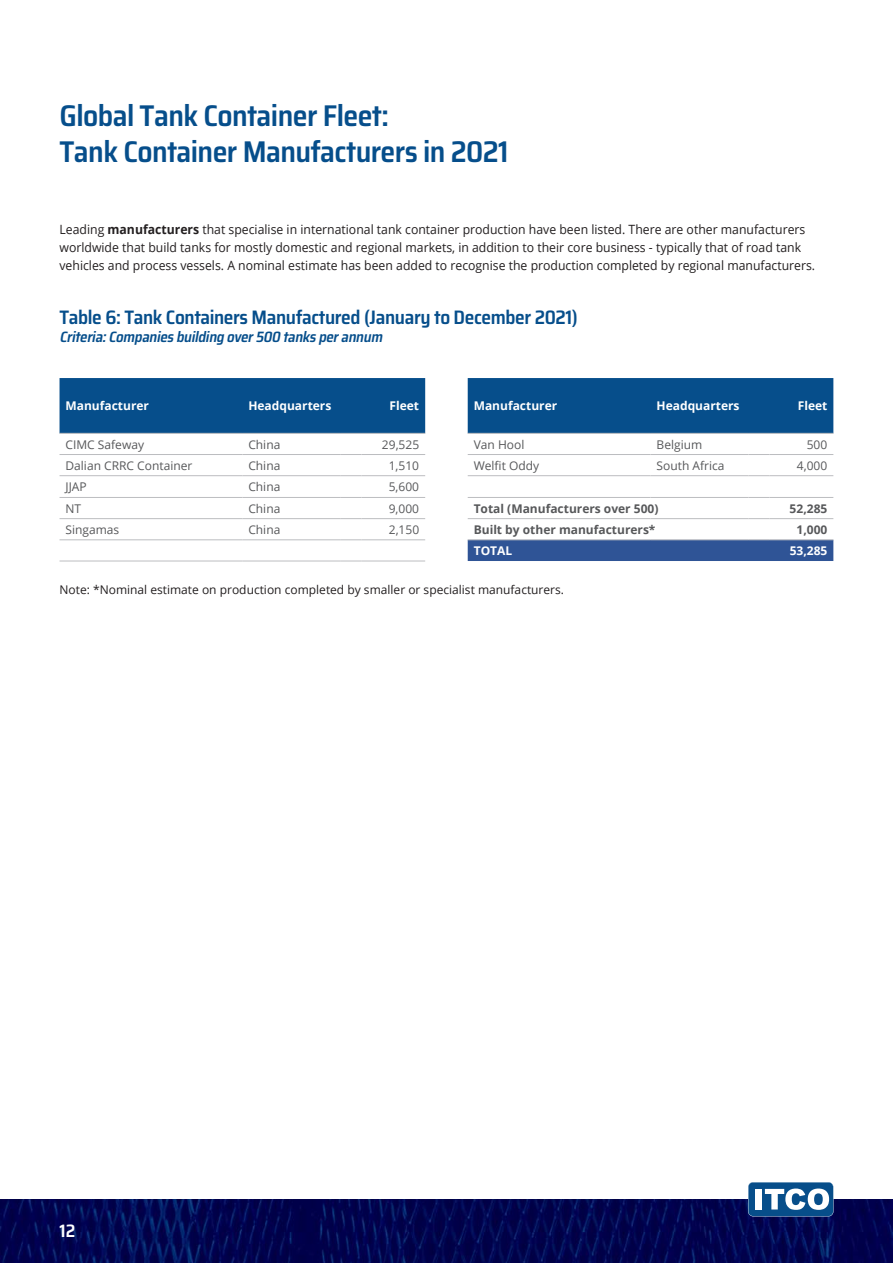
<style>
.page{position:relative;width:893px;height:1263px;background:#fff}
.page>*{position:absolute;margin:0;border:0;box-sizing:border-box;transform-origin:0 0}
.t1{font:600 semi-condensed 30px "Saira";letter-spacing:-.02em;color:#064e8b}
.t2{font:600 semi-condensed 19.5px "Saira";letter-spacing:-.02em;color:#064e8b}
.t3{font:600 semi-condensed 18px "Saira";color:#fff}
.t4{font:italic 600 semi-condensed 15px "Saira";color:#064e8b}
.t5{font:12.75px/18px "Open Sans";color:#231f20;scale:.96 1}
.t6{font:12px "Open Sans";color:#57585a}
.t7{font:12px "Open Sans";color:#231f20}
.t8{font:700 12px "Open Sans";color:#fff}
.t9{font:700 12px "Open Sans";color:#57585a}
.s1{font-weight:700}
</style>
<div class="page">
<img style="left:0;top:1199px;width:893px;height:64px">
<svg style="left:748px;top:1182px;width:85px;height:34px"></svg>
<hr style="left:60px;top:454px;width:182px;height:1px;background:#bcbdc0">
<hr style="left:242px;top:454px;width:98px;height:1px;background:#bcbdc0">
<svg style="left:340px;top:454px;width:21px;height:1px"></svg>
<hr style="left:361px;top:454px;width:64px;height:1px;background:#bcbdc0">
<hr style="left:468px;top:454px;width:183px;height:1px;background:#bcbdc0">
<hr style="left:651px;top:454px;width:97px;height:1px;background:#bcbdc0">
<svg style="left:748px;top:454px;width:22px;height:1px"></svg>
<hr style="left:770px;top:454px;width:63px;height:1px;background:#bcbdc0">
<hr style="left:60px;top:475px;width:182px;height:1px;background:#bcbdc0">
<hr style="left:242px;top:475px;width:98px;height:1px;background:#bcbdc0">
<svg style="left:340px;top:475px;width:21px;height:1px"></svg>
<hr style="left:361px;top:475px;width:64px;height:1px;background:#bcbdc0">
<hr style="left:468px;top:475px;width:183px;height:1px;background:#bcbdc0">
<hr style="left:651px;top:475px;width:97px;height:1px;background:#bcbdc0">
<svg style="left:748px;top:475px;width:22px;height:1px"></svg>
<hr style="left:770px;top:475px;width:63px;height:1px;background:#bcbdc0">
<hr style="left:60px;top:497px;width:182px;height:1px;background:#bcbdc0">
<hr style="left:242px;top:497px;width:98px;height:1px;background:#bcbdc0">
<svg style="left:340px;top:497px;width:21px;height:1px"></svg>
<hr style="left:361px;top:497px;width:64px;height:1px;background:#bcbdc0">
<svg style="left:748px;top:497px;width:22px;height:1px"></svg>
<hr style="left:770px;top:497px;width:63px;height:1px;background:#bcbdc0">
<hr style="left:60px;top:518px;width:182px;height:1px;background:#bcbdc0">
<hr style="left:242px;top:518px;width:98px;height:1px;background:#bcbdc0">
<svg style="left:340px;top:518px;width:21px;height:1px"></svg>
<hr style="left:361px;top:518px;width:64px;height:1px;background:#bcbdc0">
<svg style="left:748px;top:518px;width:22px;height:1px"></svg>
<hr style="left:770px;top:518px;width:63px;height:1px;background:#bcbdc0">
<hr style="left:60px;top:539px;width:182px;height:1px;background:#bcbdc0">
<hr style="left:242px;top:539px;width:98px;height:1px;background:#bcbdc0">
<svg style="left:340px;top:539px;width:21px;height:1px"></svg>
<hr style="left:361px;top:539px;width:64px;height:1px;background:#bcbdc0">
<svg style="left:60px;top:378px;width:773px;height:56px;background:#175992"></svg>
<hr style="left:361px;top:433px;width:64px;height:1px;background:#bcbdc0">
<div style="left:468px;top:539px;width:365px;height:22px;background:#2f5496"></div>
<hr style="left:770px;top:539px;width:63px;height:1px;background:#bcbdc0">
<hr style="left:60px;top:560px;width:182px;height:1px;background:#bcbdc0">
<hr style="left:242px;top:560px;width:98px;height:1px;background:#bcbdc0">
<svg style="left:340px;top:560px;width:21px;height:1px"></svg>
<hr style="left:361px;top:560px;width:64px;height:1px;background:#bcbdc0">
<hr style="left:468px;top:497px;width:183px;height:1px;background:#bcbdc0">
<hr style="left:651px;top:497px;width:97px;height:1px;background:#bcbdc0">
<hr style="left:468px;top:518px;width:183px;height:1px;background:#bcbdc0">
<hr style="left:651px;top:518px;width:97px;height:1px;background:#bcbdc0">
<hr style="left:468px;top:539px;width:183px;height:1px;background:#bcbdc0">
<hr style="left:651px;top:539px;width:97px;height:1px;background:#bcbdc0">
<p class="t1" style="left:60px;top:93px;width:331px">Global Tank Container Fleet:</p>
<p class="t1" style="left:60px;top:129px;width:451px">Tank Container Manufacturers in 2021</p>
<p class="t5" style="left:60px;top:220px;width:789px">Leading <span class="s1">manufacturers</span> that specialise in international tank container production have been listed. There are other manufacturers worldwide that build tanks for mostly domestic and regional markets, in addition to their core business - typically that of road tank vehicles and process vessels. A nominal estimate has been added to recognise the production completed by regional manufacturers.</p>
<p class="t2" style="left:60px;top:302px;width:520px">Table 6: Tank Containers Manufactured (January to December 2021)</p>
<p class="t4" style="left:60px;top:325px;width:328px">Criteria:Companiesbuildingover500 tanksperannum</p>
<p class="t8" style="left:66px;top:397px;width:85px">Manufacturer</p>
<p class="t8" style="left:248px;top:397px;width:85px">Headquarters</p>
<p class="t8" style="left:390px;top:397px;width:31px">Fleet</p>
<p class="t8" style="left:474px;top:397px;width:85px">Manufacturer</p>
<p class="t8" style="left:657px;top:397px;width:85px">Headquarters</p>
<p class="t8" style="left:798px;top:397px;width:31px">Fleet</p>
<p class="t6" style="left:66px;top:436px;width:80px">CIMC Safeway</p>
<p class="t6" style="left:248px;top:436px;width:34px">China</p>
<p class="t6" style="left:382px;top:436px;width:39px">29,525</p>
<p class="t6" style="left:474px;top:436px;width:52px">Van Hool</p>
<p class="t6" style="left:657px;top:436px;width:47px">Belgium</p>
<p class="t6" style="left:807px;top:436px;width:22px">500</p>
<p class="t6" style="left:66px;top:457px;width:128px">Dalian CRRC Container</p>
<p class="t6" style="left:248px;top:457px;width:34px">China</p>
<p class="t6" style="left:389px;top:457px;width:32px">1,510</p>
<p class="t6" style="left:474px;top:457px;width:67px">Welfit Oddy</p>
<p class="t6" style="left:657px;top:457px;width:69px">South Africa</p>
<p class="t6" style="left:797px;top:457px;width:32px">4,000</p>
<p class="t6" style="left:66px;top:478px;width:23px">JJAP</p>
<p class="t6" style="left:248px;top:478px;width:34px">China</p>
<p class="t6" style="left:389px;top:478px;width:32px">5,600</p>
<p class="t6" style="left:66px;top:500px;width:17px">NT</p>
<p class="t6" style="left:248px;top:500px;width:34px">China</p>
<p class="t6" style="left:389px;top:500px;width:32px">9,000</p>
<p class="t9" style="left:474px;top:500px;width:186px">Total (Manufacturers over 500)</p>
<p class="t9" style="left:790px;top:500px;width:39px">52,285</p>
<p class="t6" style="left:66px;top:521px;width:55px">Singamas</p>
<p class="t6" style="left:248px;top:521px;width:34px">China</p>
<p class="t6" style="left:389px;top:521px;width:32px">2,150</p>
<p class="t9" style="left:474px;top:521px;width:183px">Built by other manufacturers*</p>
<p class="t9" style="left:796px;top:521px;width:32px">1,000</p>
<p class="t8" style="left:474px;top:542px;width:40px">TOTAL</p>
<p class="t8" style="left:790px;top:542px;width:39px">53,285</p>
<p class="t7" style="left:60px;top:581px;width:506px">Note: *Nominal estimate on production completed by smaller or specialist manufacturers.</p>
<h3 class="t3" style="left:60px;top:1217px;width:17px">12</h3>
</div>
